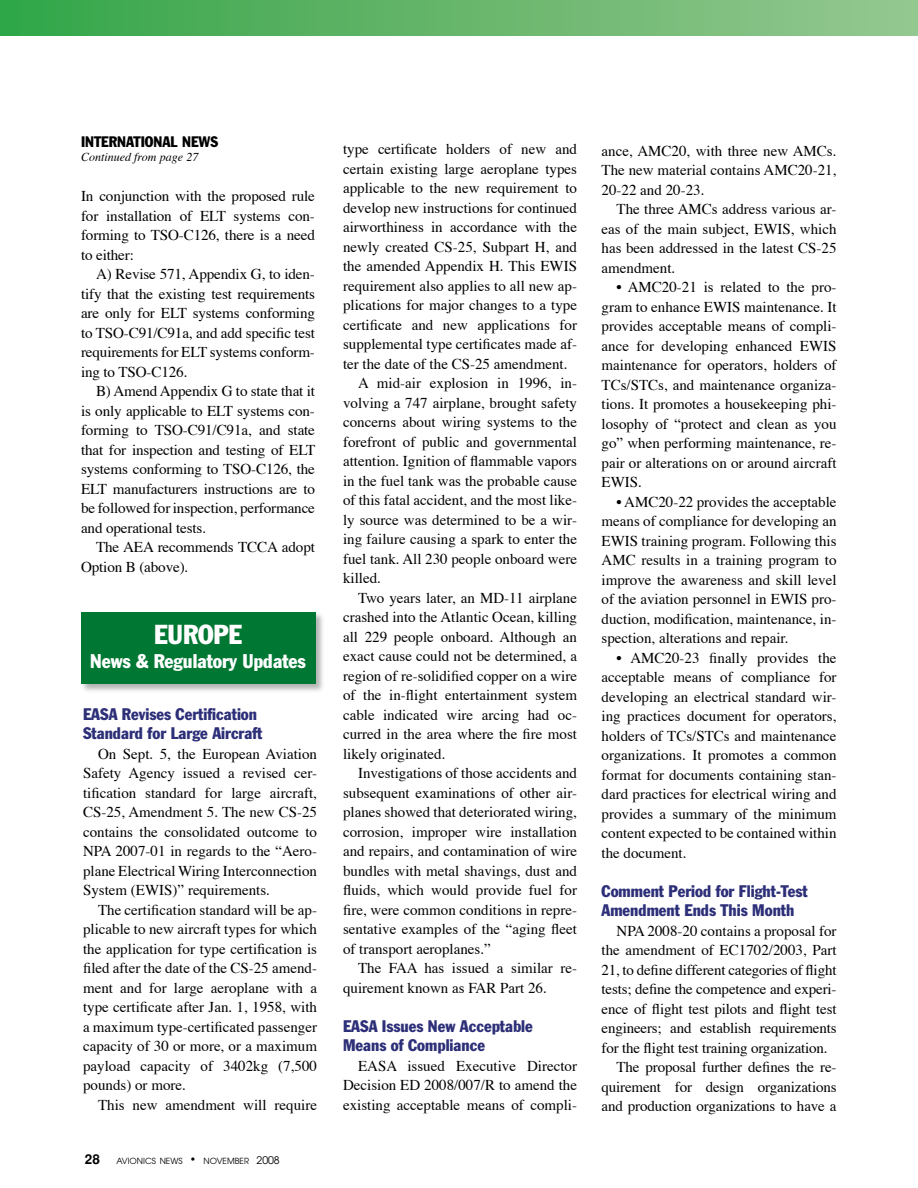
<style>
.page{position:relative;width:918px;height:1188px;background:#fff}
.page>*{position:absolute;margin:0;border:0;box-sizing:border-box;transform-origin:0 0}
.t1{font:condensed 27px "Franklin Gothic";color:#fff}
.t2{font:condensed 19.5px "Franklin Gothic";color:#fff}
.t3{font:condensed 16.5px/19.5px "Franklin Gothic";color:#2d2f78}
.t4{font:15px/19.5px "Times";color:#000;text-align:justify}
.t5{font:condensed 15px "Franklin Gothic";color:#000}
.t6{font:italic 12px "Times";color:#000}
.t7{font:8.4px "Avant Garde";color:#000}
.s1{font-family:"Helvetica";font-weight:700;font-size:13.5px}
.s2{font-size:10.5px}
</style>
<div class="page">
<div style="left:0;top:0;width:918px;height:36px;background:linear-gradient(to right,#34a548,#96c790)"></div>
<div style="left:80px;top:610px;width:246px;height:84px;background:#000;opacity:.3"></div>
<div style="left:81px;top:612px;width:235px;height:71px;background:#007732"></div>
<p class="t5" style="left:81px;top:132px;width:139px">INTERNATIONAL NEWS</p>
<p class="t6" style="left:81px;top:147px;width:119px">Continued from page 27</p>
<p class="t4" style="left:81px;top:185px;width:236px">In conjunction with the proposed rule for installation of ELT systems con&shy;forming to TSO-C126, there is a need to either:</p>
<p class="t4" style="left:81px;top:263px;width:236px;text-indent:15px">A) Revise 571, Appendix G, to iden&shy;tify that the existing test requirements are only for ELT systems conforming to TSO-C91/C91a, and add specific test requirements for ELT systems conform&shy;ing to TSO-C126.</p>
<p class="t4" style="left:81px;top:380px;width:236px;text-indent:15px">B) Amend Appendix G to state that it is only applicable to ELT systems con&shy;forming to TSO-C91/C91a, and state that for inspection and testing of ELT systems conforming to TSO-C126, the ELT manufacturers instructions are to be followed for inspection, performance and operational tests.</p>
<p class="t4" style="left:81px;top:536px;width:236px;text-indent:15px">The AEA recommends TCCA adopt<br>Option B (above).</p>
<h1 class="t1" style="left:154px;top:618px;width:30px">Europe</h1>
<h2 class="t2" style="left:90px;top:649px;width:217px">News &amp; Regulatory Updates</h2>
<p class="t3" style="left:83px;top:704px;width:181px">EASA Revises Certification<br>Standard for Large Aircraft</p>
<p class="t4" style="left:83px;top:742px;width:236px;text-indent:15px">On Sept. 5, the European Aviation Safety Agency issued a revised cer&shy;tification standard for large aircraft, CS-25, Amendment 5. The new CS-25 contains the consolidated outcome to NPA 2007-01 in regards to the “Aero&shy;plane Electrical Wiring Interconnection System (EWIS)” requirements.</p>
<p class="t4" style="left:83px;top:898px;width:236px;text-indent:15px">The certification standard will be ap&shy;plicable to new aircraft types for which the application for type certification is filed after the date of the CS-25 amend&shy;ment and for large aeroplane with a type certificate after Jan. 1, 1958, with a maximum type-certificated passenger capacity of 30 or more, or a maximum payload capacity of 3402kg (7,500 pounds) or more.</p>
<p class="t4" style="left:98px;top:1093px;width:221px">This new amendment will require</p>
<p class="t7" style="left:85px;top:1156px;width:196px"><span class="s1">28</span> AVIONICS NEWS <span class="s2">•</span> NOVEMBER <span class="s2">2008</span></p>
<p class="t4" style="left:343px;top:138px;width:236px">type certificate holders of new and</p>
<p class="t4" style="left:343px;top:158px;width:236px">certain existing large aeroplane types</p>
<p class="t4" style="left:343px;top:177px;width:235px">applicable to the new requirement to</p>
<p class="t4" style="left:343px;top:197px;width:236px">develop new instructions for continued</p>
<p class="t4" style="left:343px;top:216px;width:236px">airworthiness in accordance with the</p>
<p class="t4" style="left:343px;top:236px;width:236px">newly created CS-25, Subpart H, and</p>
<p class="t4" style="left:343px;top:255px;width:235px">the amended Appendix H. This EWIS</p>
<p class="t4" style="left:343px;top:275px;width:235px">requirement also applies to all new ap-</p>
<p class="t4" style="left:343px;top:294px;width:235px">plications for major changes to a type</p>
<p class="t4" style="left:343px;top:314px;width:236px">certificate and new applications for</p>
<p class="t4" style="left:343px;top:333px;width:235px">supplemental type certificates made af-</p>
<p class="t4" style="left:343px;top:353px;width:226px">ter the date of the CS-25 amendment.</p>
<p class="t4" style="left:358px;top:372px;width:220px">A mid-air explosion in 1996, in-</p>
<p class="t4" style="left:343px;top:392px;width:235px">volving a 747 airplane, brought safety</p>
<p class="t4" style="left:343px;top:411px;width:235px">concerns about wiring systems to the</p>
<p class="t4" style="left:343px;top:431px;width:236px">forefront of public and governmental</p>
<p class="t4" style="left:343px;top:450px;width:235px">attention. Ignition of flammable vapors</p>
<p class="t4" style="left:343px;top:470px;width:236px">in the fuel tank was the probable cause</p>
<p class="t4" style="left:343px;top:489px;width:235px">of this fatal accident, and the most like-</p>
<p class="t4" style="left:343px;top:509px;width:235px">ly source was determined to be a wir-</p>
<p class="t4" style="left:343px;top:528px;width:236px">ing failure causing a spark to enter the</p>
<p class="t4" style="left:343px;top:548px;width:236px">fuel tank. All 230 people onboard were</p>
<p class="t4" style="left:343px;top:567px;width:39px">killed.</p>
<p class="t4" style="left:358px;top:587px;width:221px">Two years later, an MD-11 airplane</p>
<p class="t4" style="left:343px;top:606px;width:236px">crashed into the Atlantic Ocean, killing</p>
<p class="t4" style="left:343px;top:626px;width:235px">all 229 people onboard. Although an</p>
<p class="t4" style="left:343px;top:645px;width:235px">exact cause could not be determined, a</p>
<p class="t4" style="left:343px;top:665px;width:235px">region of re-solidified copper on a wire</p>
<p class="t4" style="left:343px;top:684px;width:235px">of the in-flight entertainment system</p>
<p class="t4" style="left:343px;top:704px;width:235px">cable indicated wire arcing had oc-</p>
<p class="t4" style="left:343px;top:723px;width:235px">curred in the area where the fire most</p>
<p class="t4" style="left:343px;top:743px;width:104px">likely originated.</p>
<p class="t4" style="left:358px;top:762px;width:220px">Investigations of those accidents and</p>
<p class="t4" style="left:343px;top:782px;width:235px">subsequent examinations of other air-</p>
<p class="t4" style="left:343px;top:801px;width:236px">planes showed that deteriorated wiring,</p>
<p class="t4" style="left:343px;top:821px;width:236px">corrosion, improper wire installation</p>
<p class="t4" style="left:343px;top:840px;width:235px">and repairs, and contamination of wire</p>
<p class="t4" style="left:343px;top:860px;width:236px">bundles with metal shavings, dust and</p>
<p class="t4" style="left:343px;top:879px;width:236px">fluids, which would provide fuel for</p>
<p class="t4" style="left:343px;top:899px;width:235px">fire, were common conditions in repre-</p>
<p class="t4" style="left:343px;top:918px;width:236px">sentative examples of the “aging fleet</p>
<p class="t4" style="left:343px;top:938px;width:149px">of transport aeroplanes.”</p>
<p class="t4" style="left:358px;top:957px;width:220px">The FAA has issued a similar re-</p>
<p class="t4" style="left:343px;top:977px;width:205px">quirement known as FAR Part 26.</p>
<p class="t3" style="left:343px;top:1016px;width:191px">EASA Issues New Acceptable<br>Means of Compliance</p>
<p class="t4" style="left:343px;top:1055px;width:236px;text-indent:15px">EASA issued Executive Director Decision ED 2008/007/R to amend the existing acceptable means of compli-</p>
<p class="t4" style="left:602px;top:140px;width:237px">ance, AMC20, with three new AMCs.<br>The new material contains AMC20-21, 20-22 and 20-23.</p>
<p class="t4" style="left:602px;top:198px;width:237px;text-indent:15px">The three AMCs address various ar&shy;eas of the main subject, EWIS, which has been addressed in the latest CS-25 amendment.</p>
<p class="t4" style="left:602px;top:276px;width:237px;text-indent:15px">• AMC20-21 is related to the pro&shy;gram to enhance EWIS maintenance. It provides acceptable means of compli&shy;ance for developing enhanced EWIS maintenance for operators, holders of TCs/STCs, and maintenance organiza&shy;tions. It promotes a housekeeping phi&shy;losophy of “protect and clean as you go” when performing maintenance, re&shy;pair or alterations on or around aircraft EWIS.</p>
<p class="t4" style="left:602px;top:491px;width:237px;text-indent:15px">• AMC20-22 provides the acceptable means of compliance for developing an EWIS training program. Following this AMC results in a training program to improve the awareness and skill level of the aviation personnel in EWIS pro&shy;duction, modification, maintenance, in&shy;spection, alterations and repair.</p>
<p class="t4" style="left:602px;top:647px;width:237px;text-indent:15px">• AMC20-23 finally provides the acceptable means of compliance for developing an electrical standard wir&shy;ing practices document for operators, holders of TCs/STCs and maintenance organizations. It promotes a common format for documents containing stan&shy;dard practices for electrical wiring and provides a summary of the minimum content expected to be contained within the document.</p>
<p class="t3" style="left:602px;top:881px;width:208px">Comment Period for Flight-Test<br>Amendment Ends This Month</p>
<p class="t4" style="left:617px;top:920px;width:222px">NPA 2008-20 contains a proposal for</p>
<p class="t4" style="left:602px;top:939px;width:237px">the amendment of EC1702/2003, Part</p>
<p class="t4" style="left:602px;top:959px;width:237px">21, to define different categories of flight</p>
<p class="t4" style="left:602px;top:978px;width:237px">tests; define the competence and experi-</p>
<p class="t4" style="left:602px;top:998px;width:237px">ence of flight test pilots and flight test</p>
<p class="t4" style="left:602px;top:1017px;width:237px">engineers; and establish requirements</p>
<p class="t4" style="left:602px;top:1037px;width:228px">for the flight test training organization.</p>
<p class="t4" style="left:617px;top:1056px;width:222px">The proposal further defines the re-</p>
<p class="t4" style="left:602px;top:1076px;width:237px">quirement for design organizations</p>
<p class="t4" style="left:602px;top:1095px;width:237px">and production organizations to have a</p>
</div>
